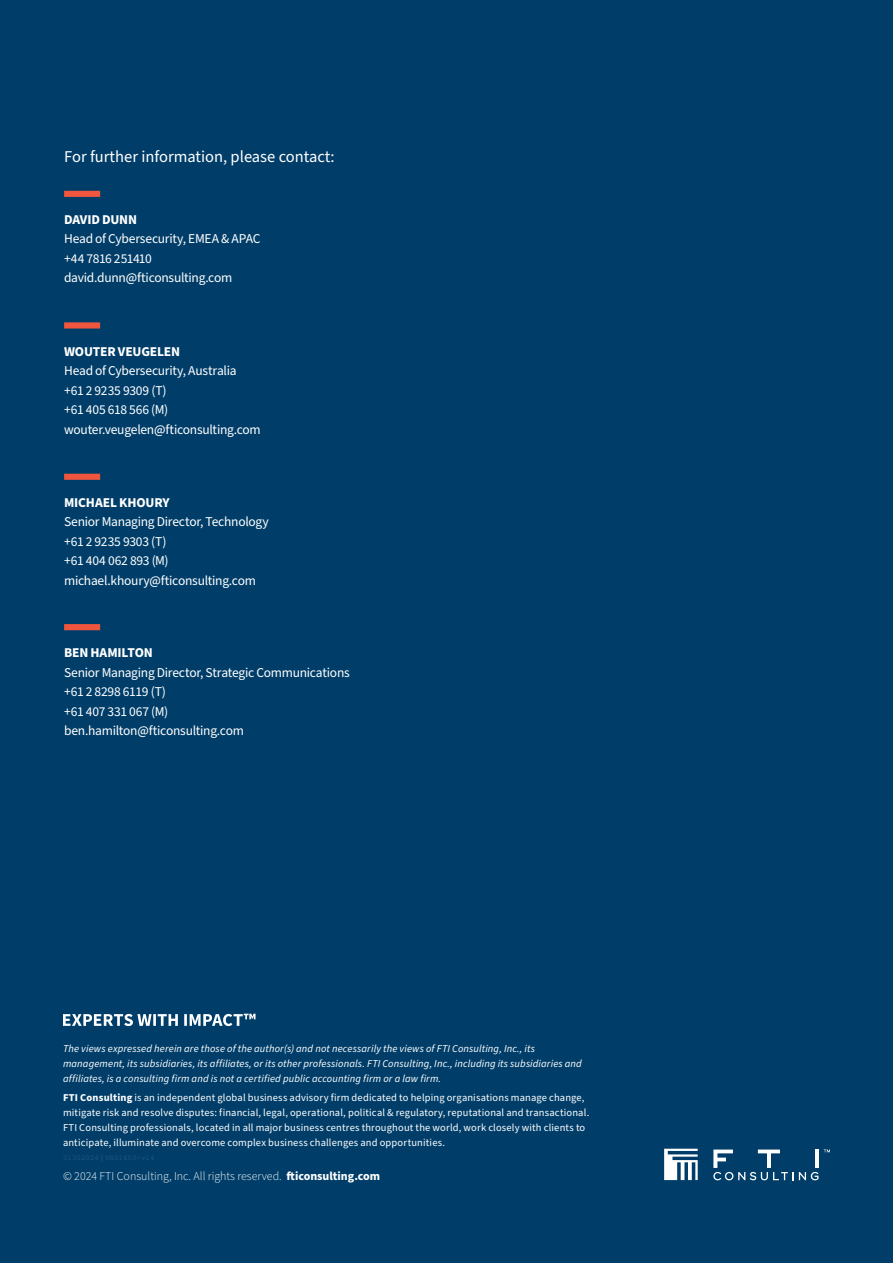
<style>
.page{position:relative;width:893px;height:1263px;background:#003e69}
.page>*{position:absolute;margin:0;border:0;box-sizing:border-box;transform-origin:0 0}
.Backpage_body{font:16.5px "Source Sans Pro";color:#fff}
.Contacts_Name-Nest{font:13.5px/19.5px "Source Sans Pro";letter-spacing:-.02em;color:#fff}
.t1{font:300 12px "Source Sans Pro";color:#fff}
.t2{font:10.5px/15px "Source Sans Pro";letter-spacing:.015em;color:#fff}
.t3{font:italic 10.5px/15px "Source Sans Pro";letter-spacing:.015em;color:#fff}
.s1{font-weight:700}
</style>
<div class="page">
<svg style="left:664px;top:1149px;width:34px;height:31px"></svg>
<svg style="left:824px;top:1149px;width:6px;height:3px"></svg>
<hr style="left:815px;top:1149px;width:4px;height:19px;background:#fff">
<svg style="left:713px;top:1149px;width:105px;height:31px"></svg>
<svg style="left:63px;top:1014px;width:192px;height:12px"></svg>
<svg style="left:64px;top:191px;width:37px;height:6px"></svg>
<svg style="left:64px;top:322px;width:37px;height:6px"></svg>
<svg style="left:64px;top:474px;width:37px;height:6px"></svg>
<svg style="left:64px;top:624px;width:37px;height:6px"></svg>
<p class="Backpage_body" style="left:64px;top:146px;width:272px">For further information, please contact:</p>
<p class="Contacts_Name-Nest" style="left:64px;top:210px;width:198px"><span class="s1">DAVID DUNN<br></span>Head of Cybersecurity, EMEA &amp; APAC +44 7816 251410 david.dunn@fticonsulting.com</p>
<p class="Contacts_Name-Nest" style="left:64px;top:342px;width:198px"><span class="s1">WOUTER VEUGELEN<br></span>Head of Cybersecurity, Australia<br>+61 2 9235 9309 (T)<br>+61 405 618 566 (M) wouter.veugelen@fticonsulting.com</p>
<p class="Contacts_Name-Nest" style="left:64px;top:493px;width:206px"><span class="s1">MICHAEL KHOURY<br></span>Senior Managing Director, Technology +61 2 9235 9303 (T)<br>+61 404 062 893 (M) michael.khoury@fticonsulting.com</p>
<p class="Contacts_Name-Nest" style="left:64px;top:643px;width:287px"><span class="s1">BEN HAMILTON<br></span>Senior Managing Director, Strategic Communications +61 2 8298 6119 (T)<br>+61 407 331 067 (M) ben.hamilton@fticonsulting.com</p>
<p class="t3" style="left:63px;top:1041px;width:520px">The views expressed herein are those of the author(s) and not necessarily the views of FTI Consulting, Inc., its management, its subsidiaries, its affiliates, or its other professionals. FTI Consulting, Inc., including its subsidiaries and affiliates, is a consulting firm and is not a certified public accounting firm or a law firm.</p>
<p class="t2" style="left:63px;top:1091px;width:528px"><span class="s1">FTI Consulting</span> is an independent global business advisory firm dedicated to helping organisations manage change, mitigate risk and resolve disputes: financial, legal, operational, political &amp; regulatory, reputational and transactional.<br>FTI Consulting professionals, located in all major business centres throughout the world, work closely with clients to anticipate, illuminate and overcome complex business challenges and opportunities.</p>
<p class="t1" style="left:63px;top:1168px;width:319px">© 2024 FTI Consulting, Inc. All rights reserved. <span class="s1">fticonsulting.com</span></p>
</div>
